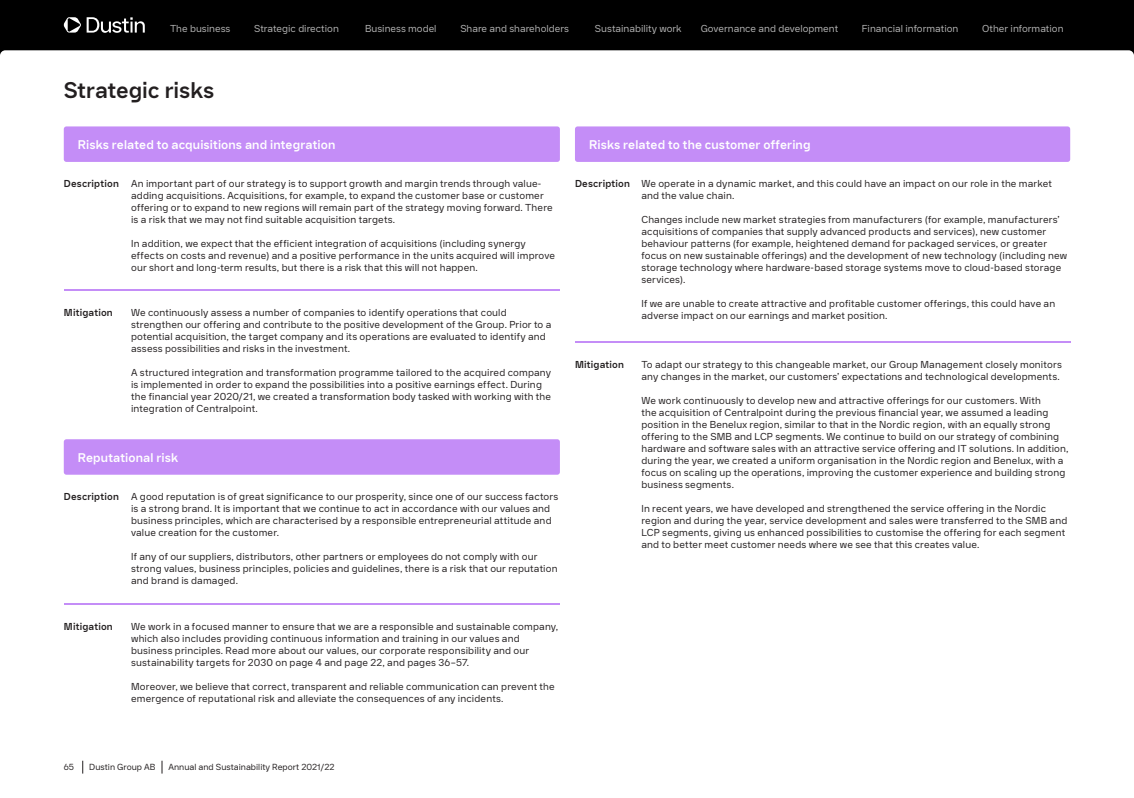
<style>
.page{position:relative;width:1134px;height:798px;background:#fff}
.page>*{position:absolute;margin:0;border:0;box-sizing:border-box;transform-origin:0 0}
.Huvudrubrik_räkenska{font:700 22.5px "Dustin Sans";letter-spacing:-.005em;color:#231f20}
.bröd_bakvagn{font:700 12.5px "Dustin Sans";letter-spacing:.01em;color:#fff}
.bröd_bakvagn-2{font:10px/12px "Dustin Sans";letter-spacing:.015em;color:#231f20}
.t1{font:10px "Dustin Sans";color:#b4b4b4}
.bröd_bakvagn-3{font:700 10px "Dustin Sans";letter-spacing:.02em;color:#231f20}
.t2{font:8.75px "Dustin Sans";color:#231f20}
</style>
<div class="page">
<svg style="left:82px;top:760px;width:1px;height:13px"></svg>
<svg style="left:162px;top:760px;width:1px;height:13px"></svg>
<div style="left:64px;top:126px;width:496px;height:36px;background:#c48df7;border-radius:3px"></div>
<div style="left:64px;top:439px;width:496px;height:35px;background:#c48df7;border-radius:3px"></div>
<hr style="left:64px;top:289px;width:496px;height:1px;background:#c48df7">
<hr style="left:64px;top:602px;width:496px;height:2px;background:#c48df7">
<div style="left:575px;top:126px;width:495px;height:36px;background:#c48df7;border-radius:3px"></div>
<hr style="left:575px;top:341px;width:495px;height:1px;background:#c48df7">
<svg style="left:0;top:0;width:1134px;height:55px;background:#161616"></svg>
<svg style="left:87px;top:17px;width:58px;height:16px"></svg>
<svg style="left:64px;top:17px;width:17px;height:16px"></svg>
<p class="t1" style="left:170px;top:22px;width:62px">The business</p>
<p class="t1" style="left:254px;top:22px;width:86px">Strategic direction</p>
<p class="t1" style="left:365px;top:22px;width:73px">Business model</p>
<p class="t1" style="left:460px;top:22px;width:110px">Share and shareholders</p>
<p class="t1" style="left:595px;top:22px;width:88px">Sustainability work</p>
<p class="t1" style="left:701px;top:22px;width:139px">Governance and development</p>
<p class="t1" style="left:862px;top:22px;width:98px">Financial information</p>
<p class="t1" style="left:982px;top:22px;width:83px">Other information</p>
<p class="Huvudrubrik_räkenska" style="left:64px;top:76px;width:152px">Strategic risks</p>
<p class="bröd_bakvagn" style="left:78px;top:136px;width:259px">Risks related to acquisitions and integration</p>
<p class="bröd_bakvagn-3" style="left:64px;top:177px;width:56px">Description</p>
<p class="bröd_bakvagn-2" style="left:131px;top:178px;width:423px">An important part of our strategy is to support growth and margin trends through value&shy;adding acquisitions. Acquisitions, for example, to expand the customer base or customer offering or to expand to new regions will remain part of the strategy moving forward. There is a risk that we may not find suitable acquisition targets.</p>
<p class="bröd_bakvagn-2" style="left:131px;top:238px;width:425px">In addition, we expect that the efficient integration of acquisitions (including synergy effects on costs and revenue) and a positive performance in the units acquired will improve our short and long-term results, but there is a risk that this will not happen.</p>
<p class="bröd_bakvagn-3" style="left:64px;top:306px;width:50px">Mitigation</p>
<p class="bröd_bakvagn-2" style="left:131px;top:306px;width:422px">We continuously assess a number of companies to identify operations that could strengthen our offering and contribute to the positive development of the Group. Prior to a potential acquisition, the target company and its operations are evaluated to identify and assess possibilities and risks in the investment.</p>
<p class="bröd_bakvagn-2" style="left:131px;top:366px;width:422px">A structured integration and transformation programme tailored to the acquired company is implemented in order to expand the possibilities into a positive earnings effect. During the financial year 2020/21, we created a transformation body tasked with working with the integration of Centralpoint.</p>
<p class="bröd_bakvagn" style="left:78px;top:449px;width:102px">Reputational risk</p>
<p class="bröd_bakvagn-3" style="left:64px;top:489px;width:56px">Description</p>
<p class="bröd_bakvagn-2" style="left:131px;top:490px;width:429px">A good reputation is of great significance to our prosperity, since one of our success factors is a strong brand. It is important that we continue to act in accordance with our values and business principles, which are characterised by a responsible entrepreneurial attitude and value creation for the customer.</p>
<p class="bröd_bakvagn-2" style="left:131px;top:550px;width:428px">If any of our suppliers, distributors, other partners or employees do not comply with our strong values, business principles, policies and guidelines, there is a risk that our reputation and brand is damaged.</p>
<p class="bröd_bakvagn-3" style="left:64px;top:619px;width:50px">Mitigation</p>
<p class="bröd_bakvagn-2" style="left:131px;top:620px;width:429px">We work in a focused manner to ensure that we are a responsible and sustainable company, which also includes providing continuous information and training in our values and business principles. Read more about our values, our corporate responsibility and our sustainability targets for 2030 on page 4 and page 22, and pages 36–57.</p>
<p class="bröd_bakvagn-2" style="left:131px;top:680px;width:425px">Moreover, we believe that correct, transparent and reliable communication can prevent the emergence of reputational risk and alleviate the consequences of any incidents.</p>
<p class="bröd_bakvagn" style="left:589px;top:136px;width:223px">Risks related to the customer offering</p>
<p class="bröd_bakvagn-3" style="left:575px;top:177px;width:56px">Description</p>
<p class="bröd_bakvagn-2" style="left:641px;top:178px;width:412px">We operate in a dynamic market, and this could have an impact on our role in the market and the value chain.</p>
<p class="bröd_bakvagn-2" style="left:641px;top:214px;width:427px">Changes include new market strategies from manufacturers (for example, manufacturers’ acquisitions of companies that supply advanced products and services), new customer behaviour patterns (for example, heightened demand for packaged services, or greater focus on new sustainable offerings) and the development of new technology (including new storage technology where hardware-based storage systems move to cloud-based storage services).</p>
<p class="bröd_bakvagn-2" style="left:641px;top:298px;width:415px">If we are unable to create attractive and profitable customer offerings, this could have an adverse impact on our earnings and market position.</p>
<p class="bröd_bakvagn-2" style="left:641px;top:358px;width:422px">To adapt our strategy to this changeable market, our Group Management closely monitors any changes in the market, our customers’ expectations and technological developments.</p>
<p class="bröd_bakvagn-2" style="left:641px;top:394px;width:429px">We work continuously to develop new and attractive offerings for our customers. With<br>the acquisition of Centralpoint during the previous financial year, we assumed a leading position in the Benelux region, similar to that in the Nordic region, with an equally strong offering to the SMB and LCP segments. We continue to build on our strategy of combining hardware and software sales with an attractive service offering and IT solutions. In addition, during the year, we created a uniform organisation in the Nordic region and Benelux, with a focus on scaling up the operations, improving the customer experience and building strong business segments.</p>
<p class="bröd_bakvagn-2" style="left:641px;top:502px;width:427px">In recent years, we have developed and strengthened the service offering in the Nordic region and during the year, service development and sales were transferred to the SMB and LCP segments, giving us enhanced possibilities to customise the offering for each segment and to better meet customer needs where we see that this creates value.</p>
<p class="bröd_bakvagn-3" style="left:575px;top:357px;width:50px">Mitigation</p>
<p class="t2" style="left:64px;top:761px;width:12px">65</p>
<p class="t2" style="left:89px;top:761px;width:68px">Dustin Group AB</p>
<p class="t2" style="left:168px;top:761px;width:168px">Annual and Sustainability Report 2021/22</p>
</div>
